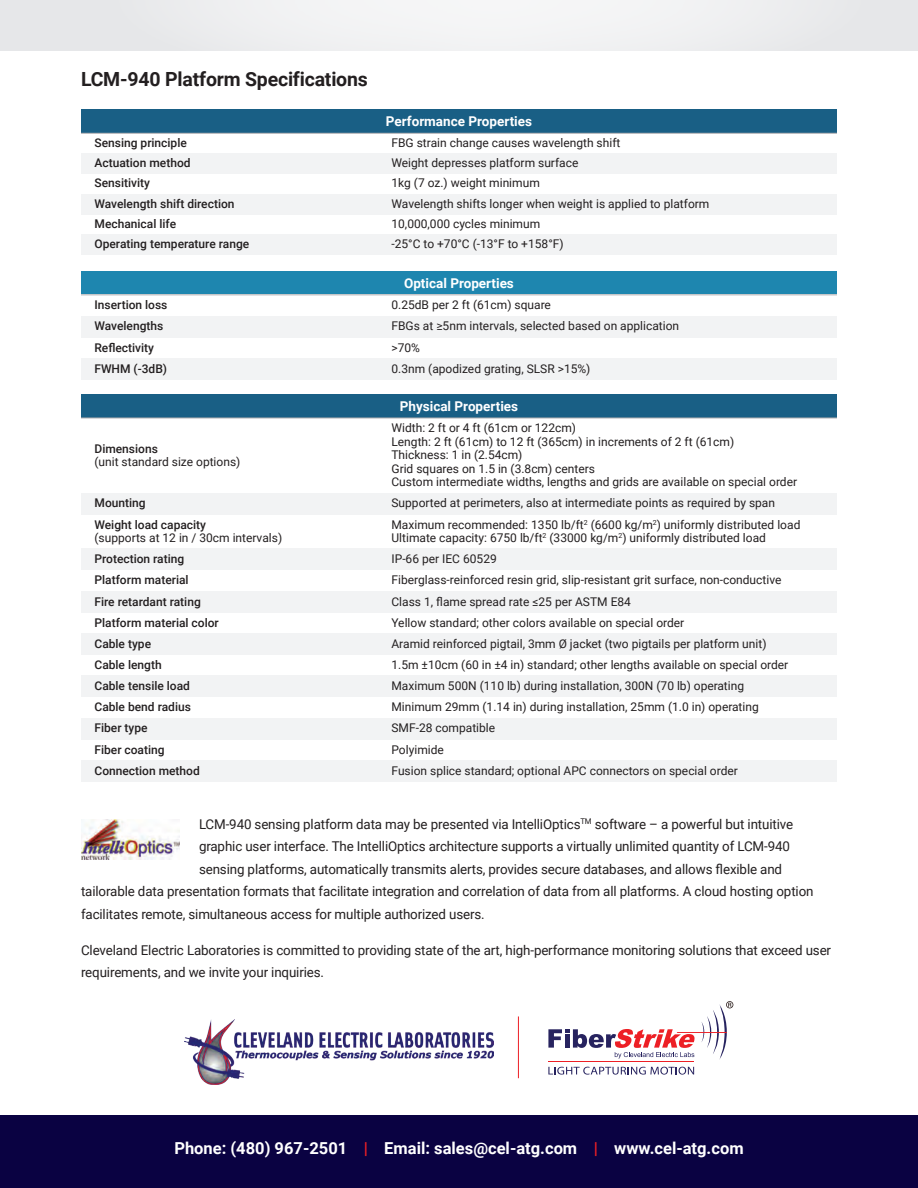
<style>
.page{position:relative;width:918px;height:1188px;background:#fff}
.page>*{position:absolute;margin:0;border:0;box-sizing:border-box;transform-origin:0 0}
.t1{font:700 19.5px "Roboto";letter-spacing:-.01em;color:#231f20}
.t2{font:700 16.5px "Roboto";color:#fff}
.t3{font:13.5px/22.5px "Roboto";letter-spacing:-.01em;color:#231f20}
.t4{font:700 13.5px "Roboto";color:#fff}
.t5{font:12px/13.5px "Roboto";color:#231f20}
.t6{font:500 12px "Roboto";color:#231f20}
.s1{color:#ed1f25}
</style>
<div class="page">
<div style="left:0;top:1116px;width:918px;height:72px;background:#0a0242"></div>
<svg style="left:548px;top:1067px;width:146px;height:8px"></svg>
<svg style="left:548px;top:1001px;width:185px;height:59px"></svg>
<hr style="left:548px;top:1061px;width:146px;height:1px;background:#ed1f25">
<img style="left:185px;top:1019px;width:308px;height:65px">
<hr style="left:518px;top:1016px;width:1px;height:62px;background:#ed1f25">
<div style="left:0;top:0;width:918px;height:51px;background:#e6e7e9"></div>
<div style="left:265px;top:0;width:450px;height:51px;background:#f2f3f4"></div>
<div style="left:81px;top:110px;width:756px;height:23px;background:#195f85"></div>
<div style="left:81px;top:154px;width:297px;height:20px;background:#f2f3f4"></div>
<div style="left:378px;top:154px;width:459px;height:20px;background:#f2f3f4"></div>
<div style="left:81px;top:194px;width:297px;height:20px;background:#f2f3f4"></div>
<div style="left:378px;top:194px;width:459px;height:20px;background:#f2f3f4"></div>
<div style="left:81px;top:235px;width:297px;height:20px;background:#f2f3f4"></div>
<div style="left:378px;top:235px;width:459px;height:20px;background:#f2f3f4"></div>
<hr style="left:81px;top:133px;width:297px;height:1px;background:#a8a9ad">
<hr style="left:378px;top:133px;width:459px;height:1px;background:#a8a9ad">
<div style="left:81px;top:271px;width:756px;height:24px;background:#1e86af"></div>
<div style="left:81px;top:316px;width:297px;height:21px;background:#f2f3f4"></div>
<div style="left:378px;top:316px;width:459px;height:21px;background:#f2f3f4"></div>
<div style="left:81px;top:358px;width:297px;height:21px;background:#f2f3f4"></div>
<div style="left:378px;top:358px;width:459px;height:21px;background:#f2f3f4"></div>
<hr style="left:81px;top:295px;width:297px;height:1px;background:#a8a9ad">
<hr style="left:378px;top:295px;width:459px;height:1px;background:#a8a9ad">
<div style="left:81px;top:394px;width:756px;height:24px;background:#195f85"></div>
<div style="left:81px;top:493px;width:297px;height:21px;background:#f2f3f4"></div>
<div style="left:378px;top:493px;width:459px;height:21px;background:#f2f3f4"></div>
<div style="left:81px;top:549px;width:297px;height:21px;background:#f2f3f4"></div>
<div style="left:378px;top:549px;width:459px;height:21px;background:#f2f3f4"></div>
<div style="left:81px;top:591px;width:297px;height:21px;background:#f2f3f4"></div>
<div style="left:378px;top:591px;width:459px;height:21px;background:#f2f3f4"></div>
<div style="left:81px;top:634px;width:297px;height:21px;background:#f2f3f4"></div>
<div style="left:378px;top:634px;width:459px;height:21px;background:#f2f3f4"></div>
<div style="left:81px;top:676px;width:297px;height:21px;background:#f2f3f4"></div>
<div style="left:378px;top:676px;width:459px;height:21px;background:#f2f3f4"></div>
<div style="left:81px;top:718px;width:297px;height:21px;background:#f2f3f4"></div>
<div style="left:378px;top:718px;width:459px;height:21px;background:#f2f3f4"></div>
<div style="left:81px;top:760px;width:297px;height:22px;background:#f2f3f4"></div>
<div style="left:378px;top:760px;width:459px;height:22px;background:#f2f3f4"></div>
<hr style="left:81px;top:418px;width:297px;height:1px;background:#a8a9ad">
<hr style="left:378px;top:418px;width:459px;height:1px;background:#a8a9ad">
<img style="left:81px;top:820px;width:98px;height:40px">
<h2 class="t1" style="left:81px;top:65px;width:288px">LCM-940 Platform Specifications</h2>
<p class="t4" style="left:386px;top:112px;width:148px">Performance Properties</p>
<p class="t6" style="left:94px;top:134px;width:94px">Sensing principle</p>
<p class="t5" style="left:392px;top:135px;width:230px">FBG strain change causes wavelength shift</p>
<p class="t6" style="left:94px;top:154px;width:98px">Actuation method</p>
<p class="t5" style="left:392px;top:156px;width:188px">Weight depresses platform surface</p>
<p class="t6" style="left:94px;top:175px;width:57px">Sensitivity</p>
<p class="t5" style="left:392px;top:176px;width:150px">1kg (7 oz.) weight minimum</p>
<p class="t6" style="left:94px;top:195px;width:142px">Wavelength shift direction</p>
<p class="t5" style="left:392px;top:196px;width:319px">Wavelength shifts longer when weight is applied to platform</p>
<p class="t6" style="left:94px;top:215px;width:83px">Mechanical life</p>
<p class="t5" style="left:392px;top:216px;width:150px">10,000,000 cycles minimum</p>
<p class="t6" style="left:94px;top:235px;width:156px">Operating temperature range</p>
<p class="t5" style="left:392px;top:237px;width:174px">-25°C to +70°C (-13°F to +158°F)</p>
<p class="t4" style="left:404px;top:274px;width:111px">Optical Properties</p>
<p class="t6" style="left:94px;top:297px;width:75px">Insertion loss</p>
<p class="t5" style="left:392px;top:298px;width:161px">0.25dB per 2 ft (61cm) square</p>
<p class="t6" style="left:94px;top:318px;width:70px">Wavelengths</p>
<p class="t5" style="left:392px;top:319px;width:289px">FBGs at ≥5nm intervals, selected based on application</p>
<p class="t6" style="left:94px;top:339px;width:61px">Reflectivity</p>
<p class="t5" style="left:392px;top:340px;width:30px">&gt;70%</p>
<p class="t6" style="left:94px;top:360px;width:74px">FWHM (-3dB)</p>
<p class="t5" style="left:392px;top:361px;width:200px">0.3nm (apodized grating, SLSR &gt;15%)</p>
<p class="t4" style="left:400px;top:397px;width:120px">Physical Properties</p>
<p class="t6" style="left:94px;top:440px;width:65px">Dimensions</p>
<p class="t5" style="left:94px;top:455px;width:147px">(unit standard size options)</p>
<p class="t5" style="left:392px;top:421px;width:407px">Width: 2 ft or 4 ft (61cm or 122cm)<br>Length: 2 ft (61cm) to 12 ft (365cm) in increments of 2 ft (61cm)<br>Thickness: 1 in (2.54cm)<br>Grid squares on 1.5 in (3.8cm) centers<br>Custom intermediate widths, lengths and grids are available on special order</p>
<p class="t6" style="left:94px;top:495px;width:53px">Mounting</p>
<p class="t5" style="left:392px;top:496px;width:385px">Supported at perimeters, also at intermediate points as required by span</p>
<p class="t6" style="left:94px;top:516px;width:113px">Weight load capacity</p>
<p class="t5" style="left:94px;top:531px;width:189px">(supports at 12 in / 30cm intervals)</p>
<p class="t5" style="left:391px;top:517px;width:410px">Maximum recommended: 1350 lb/ft<sup>2</sup> (6600 kg/m<sup>2</sup>) uniformly distributed load<br>Ultimate capacity: 6750 lb/ft<sup>2</sup> (33000 kg/m<sup>2</sup>) uniformly distributed load</p>
<p class="t6" style="left:95px;top:551px;width:91px">Protection rating</p>
<p class="t5" style="left:392px;top:552px;width:107px">IP-66 per IEC 60529</p>
<p class="t6" style="left:95px;top:572px;width:96px">Platform material</p>
<p class="t5" style="left:392px;top:573px;width:391px">Fiberglass-reinforced resin grid, slip-resistant grit surface, non-conductive</p>
<p class="t6" style="left:95px;top:593px;width:108px">Fire retardant rating</p>
<p class="t5" style="left:392px;top:594px;width:241px">Class 1, flame spread rate ≤25 per ASTM E84</p>
<p class="t6" style="left:95px;top:614px;width:126px">Platform material color</p>
<p class="t5" style="left:392px;top:615px;width:294px">Yellow standard; other colors available on special order</p>
<p class="t6" style="left:95px;top:635px;width:58px">Cable type</p>
<p class="t5" style="left:392px;top:636px;width:377px">Aramid reinforced pigtail, 3mm Ø jacket (two pigtails per platform unit)</p>
<p class="t6" style="left:95px;top:656px;width:69px">Cable length</p>
<p class="t5" style="left:392px;top:658px;width:398px">1.5m ±10cm (60 in ±4 in) standard; other lengths available on special order</p>
<p class="t6" style="left:95px;top:677px;width:97px">Cable tensile load</p>
<p class="t5" style="left:392px;top:679px;width:354px">Maximum 500N (110 lb) during installation, 300N (70 lb) operating</p>
<p class="t6" style="left:95px;top:699px;width:98px">Cable bend radius</p>
<p class="t5" style="left:392px;top:700px;width:369px">Minimum 29mm (1.14 in) during installation, 25mm (1.0 in) operating</p>
<p class="t6" style="left:95px;top:720px;width:55px">Fiber type</p>
<p class="t5" style="left:392px;top:721px;width:105px">SMF-28 compatible</p>
<p class="t6" style="left:95px;top:741px;width:72px">Fiber coating</p>
<p class="t5" style="left:392px;top:742px;width:54px">Polyimide</p>
<p class="t6" style="left:95px;top:762px;width:107px">Connection method</p>
<p class="t5" style="left:392px;top:763px;width:348px">Fusion splice standard; optional APC connectors on special order</p>
<p class="t3" style="left:199px;top:812px;width:596px">LCM-940 sensing platform data may be presented via IntelliOptics<sup>TM</sup> software – a powerful but intuitive</p>
<p class="t3" style="left:199px;top:835px;width:592px">graphic user interface. The IntelliOptics architecture supports a virtually unlimited quantity of LCM-940</p>
<p class="t3" style="left:199px;top:857px;width:585px">sensing platforms, automatically transmits alerts, provides secure databases, and allows flexible and</p>
<p class="t3" style="left:81px;top:880px;width:734px">tailorable data presentation formats that facilitate integration and correlation of data from all platforms. A cloud hosting option</p>
<p class="t3" style="left:81px;top:902px;width:405px">facilitates remote, simultaneous access for multiple authorized users.</p>
<p class="t3" style="left:81px;top:938px;width:752px">Cleveland Electric Laboratories is committed to providing state of the art, high-performance monitoring solutions that exceed user requirements, and we invite your inquiries.</p>
<p class="t2" style="left:174px;top:1137px;width:571px">Phone: (480) 967-2501 <span class="s1">|</span> Email: sales@cel-atg.com <span class="s1">|</span> www.cel-atg.com</p>
</div>
